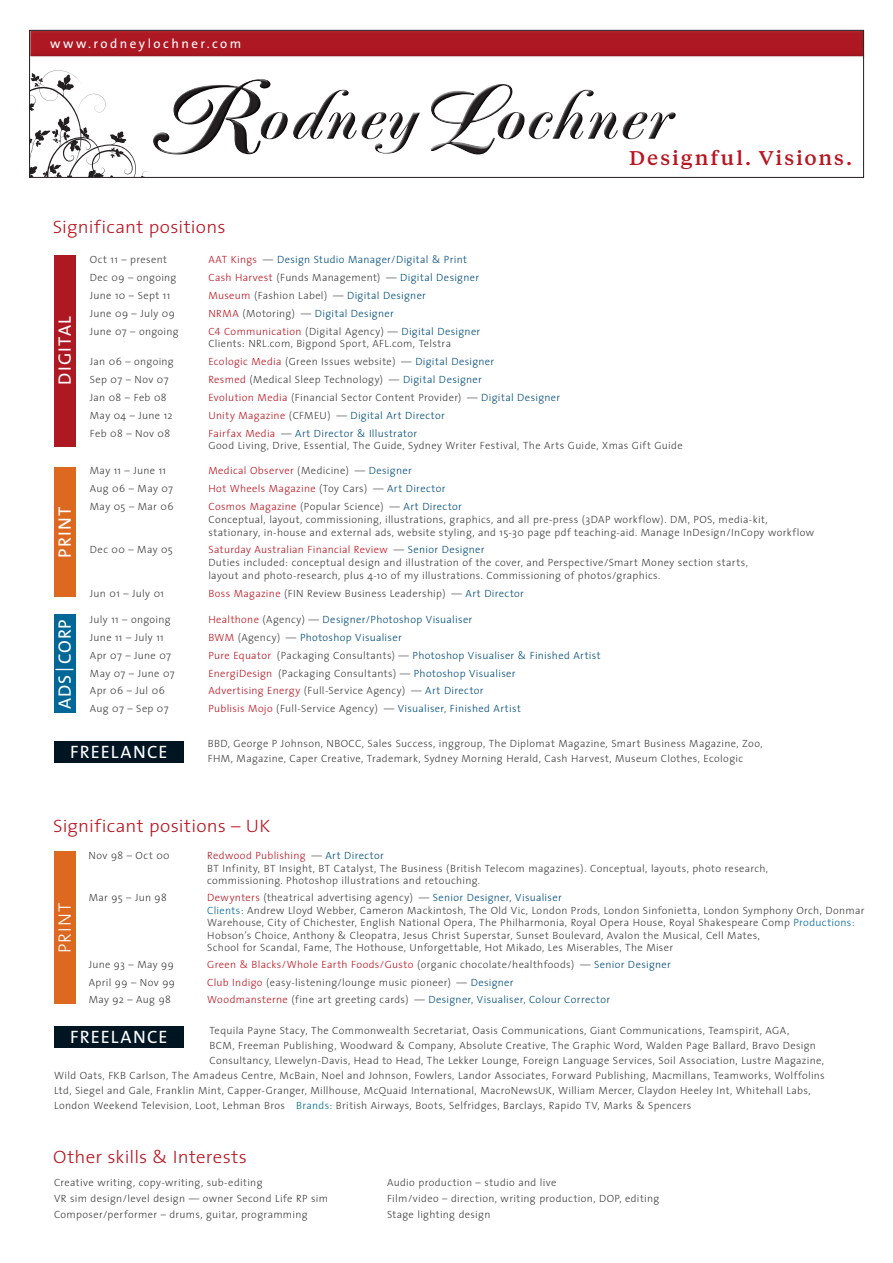
<style>
.page{position:relative;width:893px;height:1263px;background:#fff}
.page>*{position:absolute;margin:0;border:0;box-sizing:border-box;transform-origin:0 0}
.t1{font:500 19.8px "Tiempos Text";letter-spacing:.095em;color:#b81521;scale:1.05 1}
.t2{font:300 18px "The Sans";letter-spacing:.01em;color:#b81521;scale:1.05 1}
.t3{font:18px "The Sans";letter-spacing:.065em;color:#fff}
.t4{font:300 18px "The Sans";letter-spacing:.06em;color:#fff}
.t5{font:13.05px "The Sans";letter-spacing:.19em;color:#fff}
.t6{font:300 10.5px/12.8px "The Sans";letter-spacing:.03em;color:#3e3e3f}
.t7{font:300 10.5px "The Sans";letter-spacing:.03em;color:#004b79}
.t8{font:300 10.5px "The Sans";letter-spacing:.035em;color:#b81521}
.s1{color:#b81521}
.s2{color:#3e3e3f}
.s3{color:#004b79}
.s4{font-family:"The Sans Light Caps";font-weight:400;color:#b81521}
.s5{color:#016797}
</style>
<div class="page">
<div style="left:54px;top:852px;width:21px;height:152px;background:#dd6921"></div>
<div style="left:54px;top:1026px;width:130px;height:21px;background:#001522"></div>
<div style="left:29px;top:29px;width:836px;height:28px;background:#ae1822"></div>
<div style="left:152px;top:80px;width:526px;height:77px;background:#231f20;opacity:.75"></div>
<svg style="left:31px;top:70px;width:389px;height:106px"></svg>
<div style="left:54px;top:255px;width:21px;height:191px;background:#ae1822"></div>
<div style="left:54px;top:467px;width:21px;height:130px;background:#dd6921"></div>
<div style="left:54px;top:741px;width:130px;height:22px;background:#001522"></div>
<div style="left:54px;top:614px;width:21px;height:99px;background:#016797"></div>
<div style="left:29px;top:30px;width:835px;height:148px;border:1px solid #231f20"></div>
<p class="t5" style="left:50px;top:33px;width:193px">www.rodneylochner.com</p>
<h2 class="t2" style="left:53px;top:212px;width:166px">Significant positions</h2>
<h1 class="t1" style="left:629px;top:144px;width:214px">Designful. Visions.</h1>
<p class="t6" style="left:90px;top:253px;width:79px">Oct 11 – present</p>
<p class="t7" style="left:208px;top:251px;width:260px"><span class="s1">AAT Kings</span> <span class="s2">—</span> Design Studio Manager/Digital &amp; Print</p>
<p class="t6" style="left:90px;top:271px;width:88px">Dec 09 – ongoing</p>
<p class="t6" style="left:208px;top:271px;width:272px"><span class="s1">Cash Harvest</span> (Funds Management) — <span class="s3">Digital Designer</span></p>
<p class="t6" style="left:90px;top:289px;width:82px">June 10 – Sept 11</p>
<p class="t6" style="left:208px;top:289px;width:219px"><span class="s1">Museum</span> (Fashion Label) — <span class="s3">Digital Designer</span></p>
<p class="t6" style="left:90px;top:306px;width:87px">June 09 – July 09</p>
<p class="t7" style="left:208px;top:305px;width:187px"><span class="s1">NRMA</span> <span class="s2">(Motoring) —</span> Digital Designer</p>
<p class="t6" style="left:90px;top:324px;width:90px">June 07 – ongoing</p>
<p class="t6" style="left:208px;top:324px;width:273px"><span class="s4">C4</span> <span class="s1">Communication</span> (Digital Agency) — <span class="s3">Digital Designer<br></span>Clients: NRL.com, Bigpond Sport, AFL.com, Telstra</p>
<p class="t6" style="left:90px;top:355px;width:85px">Jan 06 – ongoing</p>
<p class="t6" style="left:208px;top:355px;width:287px"><span class="s1">Ecologic Media</span> (Green Issues website) — <span class="s3">Digital Designer</span></p>
<p class="t6" style="left:90px;top:373px;width:80px">Sep 07 – Nov 07</p>
<p class="t6" style="left:208px;top:373px;width:275px"><span class="s1">Resmed</span> (Medical Sleep Technology) — <span class="s3">Digital Designer</span></p>
<p class="t6" style="left:90px;top:391px;width:78px">Jan 08 – Feb 08</p>
<p class="t6" style="left:208px;top:391px;width:353px"><span class="s1">Evolution Media</span> (Financial Sector Content Provider) — <span class="s3">Digital Designer</span></p>
<p class="t6" style="left:90px;top:408px;width:84px">May 04 – June 12</p>
<p class="t7" style="left:208px;top:407px;width:238px"><span class="s1">Unity Magazine</span> <span class="s2">(CFMEU) —</span> Digital Art Director</p>
<p class="t6" style="left:90px;top:426px;width:82px">Feb 08 – Nov 08</p>
<p class="t6" style="left:208px;top:426px;width:476px"><span class="s1">Fairfax Media</span> — <span class="s3">Art Director &amp; Illustrator<br></span>Good Living, Drive, Essential, The Guide, Sydney Writer Festival, The Arts Guide, Xmas Gift Guide</p>
<p class="t6" style="left:90px;top:464px;width:78px">May 11 – June 11</p>
<p class="t8" style="left:208px;top:462px;width:205px">Medical Observer <span class="s2">(Medicine) —</span> <span class="s3">Designer</span></p>
<p class="t6" style="left:90px;top:482px;width:85px">Aug 06 – May 07</p>
<p class="t8" style="left:208px;top:480px;width:239px">Hot Wheels Magazine <span class="s2">(Toy Cars) —</span> <span class="s3">Art Director</span></p>
<p class="t6" style="left:90px;top:500px;width:85px">May 05 – Mar 06</p>
<p class="t6" style="left:208px;top:500px;width:607px"><span class="s1">Cosmos Magazine</span> (Popular Science) — <span class="s3">Art Director<br></span>Conceptual, layout, commissioning, illustrations, graphics, and all pre-press (3DAP workflow). DM, POS, media-kit, stationary, in-house and external ads, website styling, and 15-30 page pdf teaching-aid. Manage InDesign/InCopy workflow</p>
<p class="t6" style="left:90px;top:543px;width:84px">Dec 00 – May 05</p>
<p class="t6" style="left:208px;top:543px;width:541px"><span class="s1">Saturday Australian Financial Review</span> — <span class="s3">Senior Designer<br></span>Duties included: conceptual design and illustration of the cover, and Perspective/Smart Money section starts, layout and photo-research, plus 4-10 of my illustrations. Commissioning of photos/graphics.</p>
<p class="t6" style="left:90px;top:586px;width:76px">Jun 01 – July 01</p>
<p class="t6" style="left:208px;top:586px;width:317px"><span class="s1">Boss Magazine</span> (FIN Review Business Leadership) — <span class="s3">Art Director</span></p>
<p class="t6" style="left:90px;top:613px;width:82px">July 11 – ongoing</p>
<p class="t7" style="left:208px;top:611px;width:265px"><span class="s1">Healthone</span> <span class="s2">(Agency) —</span> Designer/Photoshop Visualiser</p>
<p class="t6" style="left:90px;top:631px;width:75px">June 11 – July 11</p>
<p class="t7" style="left:208px;top:629px;width:195px"><span class="s1">BWM</span> <span class="s2">(Agency) —</span> Photoshop Visualiser</p>
<p class="t6" style="left:90px;top:648px;width:83px">Apr 07 – June 07</p>
<p class="t7" style="left:208px;top:646px;width:394px"><span class="s1">Pure Equator</span> <span class="s2">(Packaging Consultants) —</span> Photoshop Visualiser &amp; Finished Artist</p>
<p class="t6" style="left:90px;top:666px;width:86px">May 07 – June 07</p>
<p class="t6" style="left:208px;top:666px;width:309px"><span class="s1">EnergiDesign</span> (Packaging Consultants) — <span class="s3">Photoshop Visualiser</span></p>
<p class="t6" style="left:90px;top:684px;width:76px">Apr 06 – Jul 06</p>
<p class="t6" style="left:208px;top:684px;width:277px"><span class="s1">Advertising Energy</span> (Full-Service Agency) — <span class="s3">Art Director</span></p>
<p class="t6" style="left:90px;top:702px;width:80px">Aug 07 – Sep 07</p>
<p class="t7" style="left:208px;top:700px;width:314px"><span class="s1">Publisis Mojo</span> <span class="s2">(Full-Service Agency) —</span> Visualiser, Finished Artist</p>
<p class="t6" style="left:208px;top:736px;width:556px;line-height:15px">BBD, George P Johnson, NBOCC, Sales Success, inggroup, The Diplomat Magazine, Smart Business Magazine, Zoo,<br>FHM, Magazine, Caper Creative, Trademark, Sydney Morning Herald, Cash Harvest, Museum Clothes, Ecologic</p>
<h2 class="t3" style="left:50px;top:385px;width:70px;rotate:-90deg">DIGITAL</h2>
<h2 class="t3" style="left:50px;top:557px;width:52px;rotate:-90deg">PRINT</h2>
<h2 class="t3" style="left:50px;top:708px;width:91px;rotate:-90deg">ADS |CORP</h2>
<h2 class="t3" style="left:70px;top:737px;width:99px">FREELANCE</h2>
<h2 class="t2" style="left:53px;top:811px;width:208px">Significant positions – UK</h2>
<p class="t6" style="left:89px;top:849px;width:83px">Nov 98 – Oct 00</p>
<p class="t6" style="left:207px;top:849px;width:562px"><span class="s1">Redwood Publishing</span> — <span class="s3">Art Director<br></span>BT Infinity, BT Insight, BT Catalyst, The Business (British Telecom magazines). Conceptual, layouts, photo research, commissioning. Photoshop illustrations and retouching.</p>
<p class="t6" style="left:89px;top:891px;width:80px">Mar 95 – Jun 98</p>
<p class="t6" style="left:207px;top:891px;width:659px"><span class="s1">Dewynters</span> (theatrical advertising agency) — <span class="s3">Senior Designer, Visualiser<br></span><span class="s5">Clients:</span> Andrew Lloyd Webber, Cameron Mackintosh, The Old Vic, London Prods, London Sinfonietta, London Symphony Orch, Donmar Warehouse, City of Chichester, English National Opera, The Philharmonia, Royal Opera House, Royal Shakespeare Comp <span class="s5">Productions:<br></span>Hobson’s Choice, Anthony &amp; Cleopatra, Jesus Christ Superstar, Sunset Boulevard, Avalon the Musical, Cell Mates,<br>School for Scandal, Fame, The Hothouse, Unforgettable, Hot Mikado, Les Miserables, The Miser</p>
<p class="t6" style="left:89px;top:958px;width:87px">June 93 – May 99</p>
<p class="t8" style="left:207px;top:956px;width:465px">Green &amp; Blacks/Whole Earth Foods/Gusto <span class="s2">(organic chocolate/healthfoods) —</span> <span class="s3">Senior Designer</span></p>
<p class="t6" style="left:89px;top:976px;width:88px">April 99 – Nov 99</p>
<p class="t6" style="left:207px;top:976px;width:308px"><span class="s1">Club Indigo</span> (easy-listening/lounge music pioneer) — <span class="s3">Designer</span></p>
<p class="t6" style="left:89px;top:993px;width:84px">May 92 – Aug 98</p>
<p class="t7" style="left:207px;top:991px;width:404px"><span class="s1">Woodmansterne</span> <span class="s2">(fine art greeting cards) —</span> Designer, Visualiser, Colour Corrector</p>
<p class="t6" style="left:209px;top:1023px;width:581px">Tequila Payne Stacy, The Commonwealth Secretariat, Oasis Communications, Giant Communications, Teamspirit, AGA,</p>
<p class="t6" style="left:209px;top:1038px;width:608px">BCM, Freeman Publishing, Woodward &amp; Company, Absolute Creative, The Graphic Word, Walden Page Ballard, Bravo Design</p>
<p class="t6" style="left:209px;top:1053px;width:616px">Consultancy, Llewelyn-Davis, Head to Head, The Lekker Lounge, Foreign Language Services, Soil Association, Lustre Magazine,</p>
<p class="t6" style="left:54px;top:1068px;width:772px">Wild Oats, FKB Carlson, The Amadeus Centre, McBain, Noel and Johnson, Fowlers, Landor Associates, Forward Publishing, Macmillans, Teamworks, Wolffolins</p>
<p class="t6" style="left:54px;top:1083px;width:758px">Ltd, Siegel and Gale, Franklin Mint, Capper-Granger, Millhouse, McQuaid International, MacroNewsUK, William Mercer, Claydon Heeley Int, Whitehall Labs,</p>
<p class="t6" style="left:54px;top:1098px;width:639px">London Weekend Television, Loot, Lehman Bros <span class="s5">Brands:</span> British Airways, Boots, Selfridges, Barclays, Rapido TV, Marks &amp; Spencers</p>
<h2 class="t4" style="left:50px;top:953px;width:52px;rotate:-90deg">PRINT</h2>
<h2 class="t3" style="left:70px;top:1022px;width:99px">FREELANCE</h2>
<h2 class="t2" style="left:53px;top:1142px;width:186px">Other skills &amp; Interests</h2>
<p class="t6" style="left:54px;top:1174px;width:275px;line-height:15.6px">Creative writing, copy-writing, sub-editing<br>VR sim design/level design — owner Second Life RP sim<br>Composer/performer – drums, guitar, programming</p>
<p class="t6" style="left:387px;top:1174px;width:274px;line-height:15.6px">Audio production – studio and live<br>Film/video – direction, writing production, DOP, editing<br>Stage lighting design</p>
</div>
